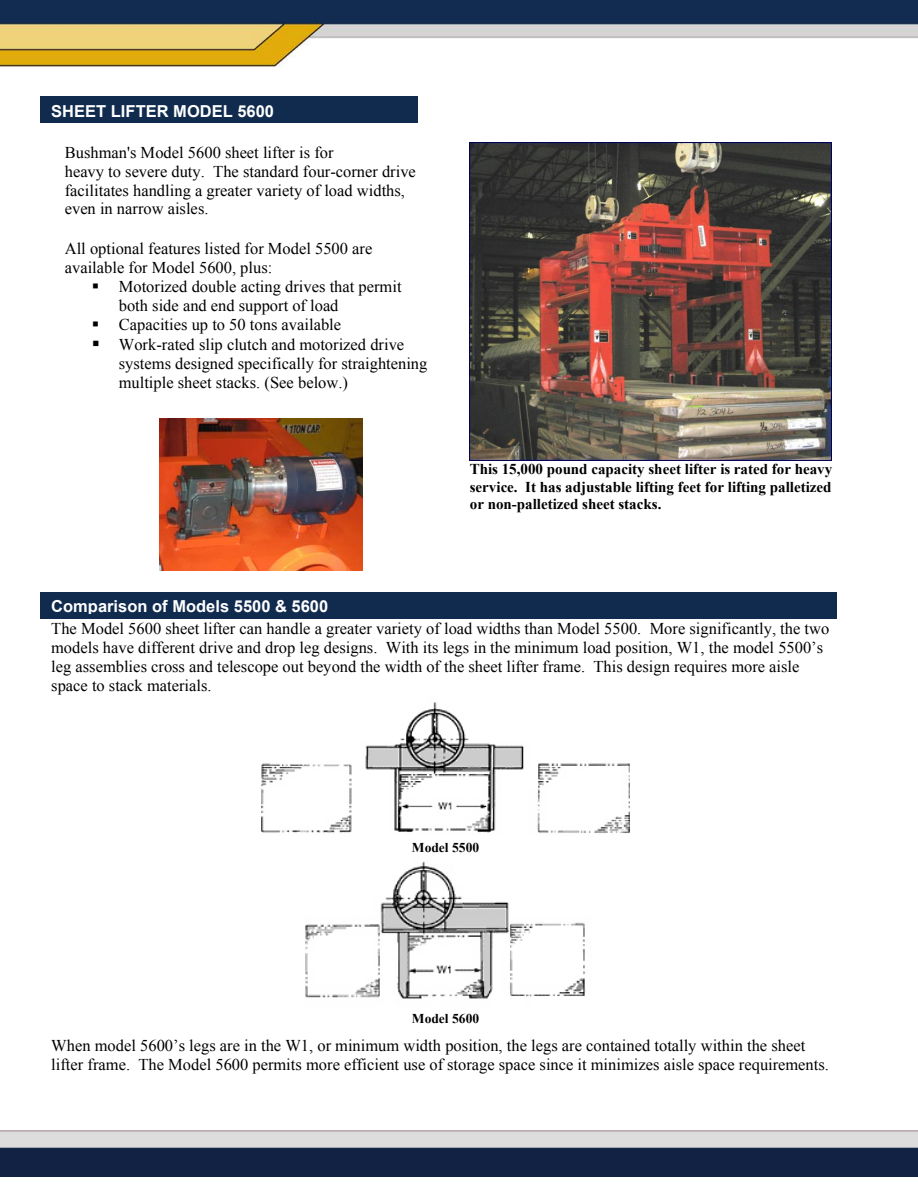
<style>
.page{position:relative;width:918px;height:1188px;background:#fff}
.page>*{position:absolute;margin:0;border:0;box-sizing:border-box;transform-origin:0 0}
.t1{font:16.5px/18.9px "Times New Roman";color:#000}
.t2{font:700 16.5px "Arial";color:#fff}
.t3{font:700 15px/17.4px "Times New Roman";color:#000;text-align:justify}
.t4{font:700 13.5px "Times New Roman";color:#000}
</style>
<div class="page">
<img style="left:0;top:0;width:918px;height:67px">
<img style="left:0;top:1130px;width:918px;height:46px">
<img style="left:159px;top:419px;width:203px;height:152px">
<img style="left:261px;top:702px;width:369px;height:131px">
<img style="left:305px;top:861px;width:281px;height:139px">
<div style="left:40px;top:96px;width:378px;height:27px;background:#102b4e"></div>
<img style="left:470px;top:142px;width:361px;height:318px">
<div style="left:40px;top:592px;width:797px;height:27px;background:#102b4e"></div>
<p class="t2" style="left:51px;top:100px;width:224px">SHEET LIFTER MODEL 5600</p>
<p class="t1" style="left:65px;top:142px;width:353px">Bushman's Model 5600 sheet lifter is for<br>heavy to severe duty. The standard four-corner drive facilitates handling a greater variety of load widths, even in narrow aisles.</p>
<p class="t1" style="left:65px;top:239px;width:309px">All optional features listed for Model 5500 are available for Model 5600, plus:</p>
<p class="t1" style="left:119px;top:277px;width:284px;text-indent:-27px">▪ Motorized double acting drives that permit both side and end support of load</p>
<p class="t1" style="left:92px;top:315px;width:251px">▪ Capacities up to 50 tons available</p>
<p class="t1" style="left:119px;top:335px;width:310px;text-indent:-27px">▪ Work-rated slip clutch and motorized drive systems designed specifically for straightening multiple sheet stacks. (See below.)</p>
<p class="t2" style="left:51px;top:596px;width:279px">Comparison of Models 5500 &amp; 5600</p>
<p class="t3" style="left:470px;top:460px;width:364px">This 15,000 pound capacity sheet lifter is rated for heavy service. It has adjustable lifting feet for lifting palletized or non-palletized sheet stacks.</p>
<p class="t1" style="left:51px;top:619px;width:780px">The Model 5600 sheet lifter can handle a greater variety of load widths than Model 5500. More significantly, the two models have different drive and drop leg designs. With its legs in the minimum load position, W1, the model 5500’s leg assemblies cross and telescope out beyond the width of the sheet lifter frame. This design requires more aisle space to stack materials.</p>
<p class="t4" style="left:412px;top:839px;width:69px">Model 5500</p>
<p class="t4" style="left:412px;top:1009px;width:69px">Model 5600</p>
<p class="t1" style="left:51px;top:1036px;width:779px">When model 5600’s legs are in the W1, or minimum width position, the legs are contained totally within the sheet lifter frame. The Model 5600 permits more efficient use of storage space since it minimizes aisle space requirements.</p>
</div>
